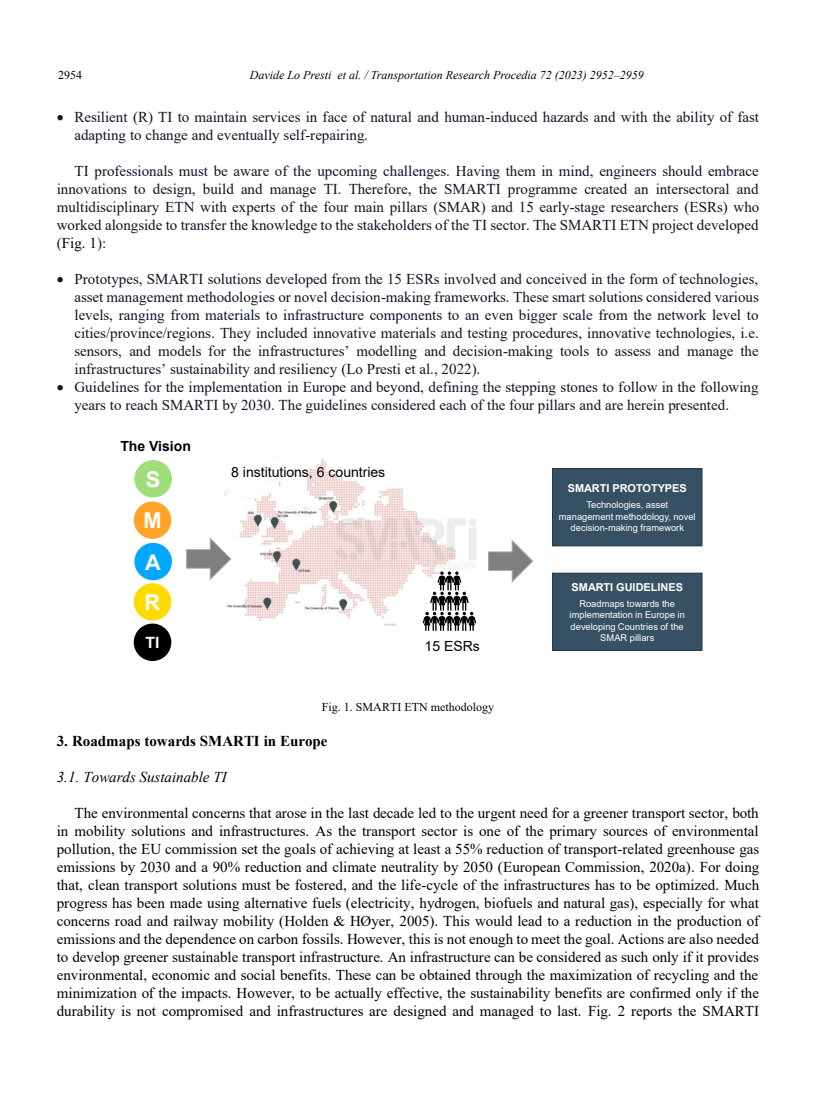
<style>
.page{position:relative;width:817px;height:1115px;background:#fff}
.page>*{position:absolute;margin:0;border:0;box-sizing:border-box;transform-origin:0 0}
.t1{font:700 21.75px/41.1px "Arial";color:#fff;text-align:justify}
.t2{font:700 15.6px "Arial";color:#fff}
.t3{font:15px/18px "Times New Roman";color:#0d1423}
.t4{font:15px/18px "Times New Roman";color:#000;text-align:justify}
.t5{font:700 15px "Times New Roman";color:#000}
.t6{font:italic 15px "Times New Roman";color:#000}
.t7{font:13.95px "Arial";color:#000}
.t8{font:700 13.95px "Arial";color:#000}
.RH_Left{font:italic 12px "Times New Roman";color:#000}
.RH_Left-2{font:12px "Times New Roman";color:#000}
.t9{font:700 10.95px "Arial";color:#fff}
.t10{font:9.3px/11.1px "Arial";color:#fff;text-align:center}
.s1{color:#000}
</style>
<div class="page">
<div style="left:134px;top:460px;width:38px;height:37px;background:#a0dd7b;border-radius:50%"></div>
<div style="left:134px;top:501px;width:37px;height:37px;background:#ffa427;border-radius:50%"></div>
<div style="left:134px;top:542px;width:38px;height:38px;background:#00a9ff;border-radius:50%"></div>
<div style="left:134px;top:583px;width:37px;height:37px;background:#ffdb02;border-radius:50%"></div>
<div style="left:552px;top:468px;width:149px;height:77px;background:#375164"></div>
<div style="left:552px;top:468px;width:150px;height:78px;border:1px solid #253846"></div>
<img style="left:225px;top:459px;width:252px;height:172px">
<svg style="left:422px;top:571px;width:54px;height:59px"></svg>
<svg style="left:186px;top:536px;width:46px;height:44px"></svg>
<svg style="left:488px;top:540px;width:45px;height:42px"></svg>
<div style="left:552px;top:573px;width:149px;height:77px;background:#375164"></div>
<div style="left:552px;top:572px;width:150px;height:78px;border:1px solid #253846"></div>
<div style="left:134px;top:623px;width:37px;height:37px;background:#000;border-radius:50%"></div>
<p class="RH_Left-2" style="left:58px;top:66px;width:25px">2954</p>
<p class="RH_Left" style="left:250px;top:66px;width:395px">Davide Lo Presti et al. / Transportation Research Procedia 72 (2023) 2952–2959</p>
<p class="t3" style="left:74px;top:107px;width:685px;text-indent:-18px">• Resilient (R) TI to maintain services in face of natural and human-induced hazards and with the ability of fast adapting to change and eventually self-repairing.</p>
<p class="t3" style="left:57px;top:161px;width:704px;text-align:justify;text-indent:18px">TI professionals must be aware of the upcoming challenges. Having them in mind, engineers should embrace innovations to design, build and manage TI. Therefore, the SMARTI programme created an intersectoral and multidisciplinary ETN with experts of the four main pillars (SMAR) and 15 early-stage researchers (ESRs) who worked alongside to transfer the knowledge to the stakeholders of the TI sector. The SMARTI ETN project developed (<span class="s1">Fig. 1</span>):</p>
<p class="t3" style="left:74px;top:269px;width:685px;text-align:justify;text-indent:-18px">• Prototypes, SMARTI solutions developed from the 15 ESRs involved and conceived in the form of technologies, asset management methodologies or novel decision-making frameworks. These smart solutions considered various levels, ranging from materials to infrastructure components to an even bigger scale from the network level to cities/province/regions. They included innovative materials and testing procedures, innovative technologies, i.e. sensors, and models for the infrastructures’ modelling and decision-making tools to assess and manage the infrastructures’ sustainability and resiliency (Lo Presti et al., 2022).</p>
<p class="t3" style="left:74px;top:377px;width:685px;text-indent:-18px">• Guidelines for the implementation in Europe and beyond, defining the stepping stones to follow in the following years to reach SMARTI by 2030. The guidelines considered each of the four pillars and are herein presented.</p>
<p class="t8" style="left:120px;top:435px;width:72px">The Vision</p>
<p class="t1" style="left:143px;top:459px;width:20px">S M A R</p>
<p class="t2" style="left:146px;top:631px;width:15px">TI</p>
<p class="t7" style="left:231px;top:462px;width:155px">8 institutions, 6 countries</p>
<p class="t7" style="left:424px;top:636px;width:57px">15 ESRs</p>
<p class="t9" style="left:567px;top:480px;width:121px">SMARTI PROTOTYPES</p>
<p class="t10" style="left:558px;top:499px;width:138px">Technologies, asset management methodology, novel decision-making framework</p>
<p class="t9" style="left:571px;top:579px;width:113px">SMARTI GUIDELINES</p>
<p class="t10" style="left:569px;top:598px;width:117px">Roadmaps towards the implementation in Europe in developing Countries of the<br>SMAR pillars</p>
<p class="RH_Left-2" style="left:322px;top:697px;width:174px">Fig. 1. SMARTI ETN methodology</p>
<p class="t5" style="left:57px;top:730px;width:272px">3. Roadmaps towards SMARTI in Europe</p>
<p class="t6" style="left:57px;top:766px;width:171px">3.1. Towards Sustainable TI</p>
<p class="t4" style="left:57px;top:803px;width:704px;text-indent:18px">The environmental concerns that arose in the last decade led to the urgent need for a greener transport sector, both in mobility solutions and infrastructures. As the transport sector is one of the primary sources of environmental pollution, the EU commission set the goals of achieving at least a 55% reduction of transport-related greenhouse gas emissions by 2030 and a 90% reduction and climate neutrality by 2050 (European Commission, 2020a). For doing that, clean transport solutions must be fostered, and the life-cycle of the infrastructures has to be optimized. Much progress has been made using alternative fuels (electricity, hydrogen, biofuels and natural gas), especially for what concerns road and railway mobility (Holden &amp; HØyer, 2005). This would lead to a reduction in the production of emissions and the dependence on carbon fossils. However, this is not enough to meet the goal. Actions are also needed to develop greener sustainable transport infrastructure. An infrastructure can be considered as such only if it provides environmental, economic and social benefits. These can be obtained through the maximization of recycling and the minimization of the impacts. However, to be actually effective, the sustainability benefits are confirmed only if the durability is not compromised and infrastructures are designed and managed to last. Fig. 2 reports the SMARTI</p>
</div>
